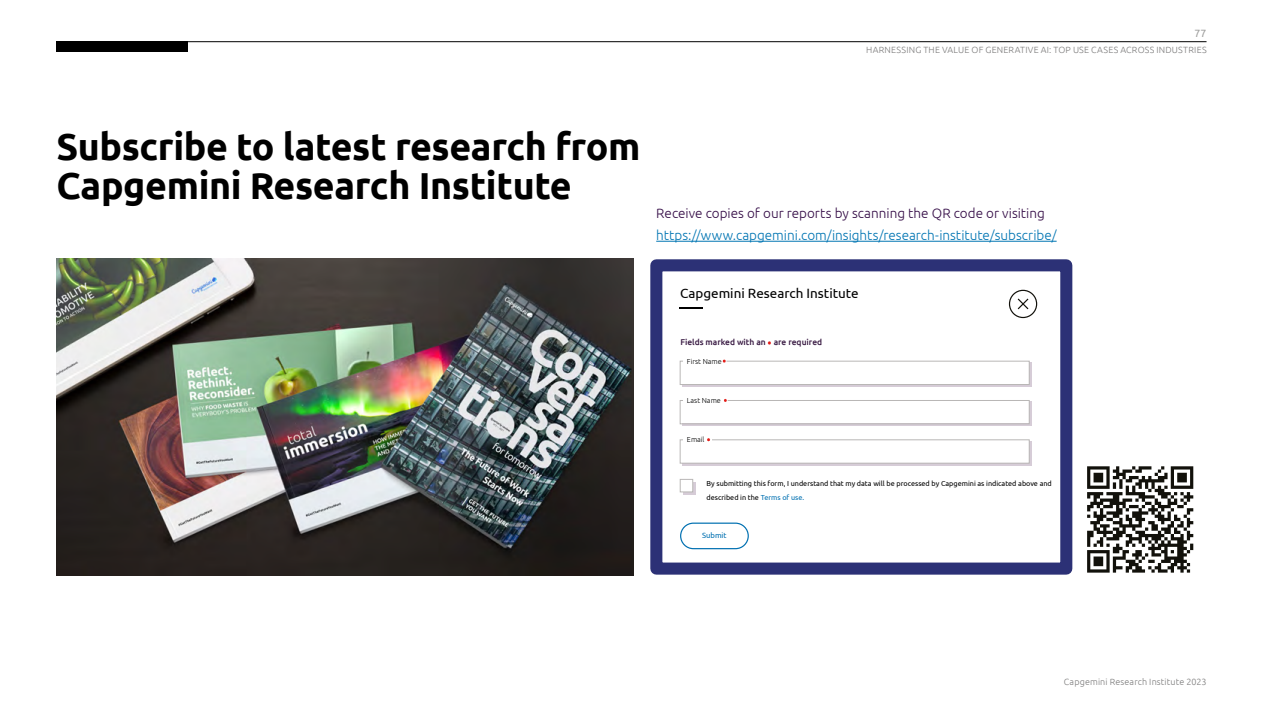
<style>
.page{position:relative;width:1263px;height:711px;background:#fff}
.page>*{position:absolute;margin:0;border:0;box-sizing:border-box;transform-origin:0 0}
.t1{font:700 37.5px/39px "Ubuntu";letter-spacing:-.01em;color:#000}
.t2{font:300 13.5px "Ubuntu";color:#0075b3}
.t3{font:300 13.5px "Ubuntu";color:#340c46}
.t4{font:13.5px "Ubuntu";color:#000}
.t5{font:10.5px "Ubuntu";color:#9d9d9c}
.t6{font:300 9px "Ubuntu";letter-spacing:.02em;color:#7c7b7b}
.t7{font:500 8.4px "Ubuntu";color:#391a43}
.t8{font:7.65px "Ubuntu";color:#0070b1}
.t9{font:7.2px/13.2px "Ubuntu";color:#000}
.t10{font:300 7.2px "Ubuntu";color:#000}
.s1{color:#0070b1}
</style>
<div class="page">
<img style="left:56px;top:258px;width:577px;height:317px">
<div style="left:683px;top:481px;width:12px;height:13px;background:#cfc7cf"></div>
<div style="left:680px;top:479px;width:13px;height:12px;background:#fff"></div>
<div style="left:680px;top:478px;width:13px;height:14px;border:1px solid #b9b7b6"></div>
<hr style="left:682px;top:384px;width:350px;height:2px;background:#d6ccd7">
<hr style="left:1029px;top:362px;width:3px;height:23px;background:#d6ccd7">
<svg style="left:679px;top:359px;width:351px;height:26px"></svg>
<hr style="left:682px;top:423px;width:350px;height:3px;background:#d6ccd7">
<hr style="left:1029px;top:401px;width:3px;height:23px;background:#d6ccd7">
<svg style="left:679px;top:398px;width:351px;height:26px"></svg>
<hr style="left:682px;top:462px;width:350px;height:3px;background:#d6ccd7">
<hr style="left:1029px;top:441px;width:3px;height:23px;background:#d6ccd7">
<svg style="left:679px;top:438px;width:351px;height:25px"></svg>
<hr style="left:680px;top:306px;width:23px;height:2px;background:#000">
<div style="left:680px;top:522px;width:69px;height:27px;border:1px solid #0070b1;border-radius:13px"></div>
<div style="left:1009px;top:289px;width:28px;height:29px;border:1px solid #12110b;border-radius:50%"></div>
<svg style="left:1017px;top:298px;width:12px;height:12px"></svg>
<div style="left:650px;top:259px;width:422px;height:315px;border:12px solid #2c3176"></div>
<svg style="left:1087px;top:466px;width:106px;height:106px"></svg>
<hr style="left:656px;top:241px;width:400px;height:1px;background:#0075b3">
<div style="left:56px;top:41px;width:131px;height:11px;background:#000"></div>
<hr style="left:186px;top:41px;width:1020px;height:1px;background:#000">
<h3 class="t5" style="left:1194px;top:27px;width:13px">77</h3>
<p class="t6" style="left:866px;top:44px;width:342px">HARNESSING THE VALUE OF GENERATIVE AI: TOP USE CASES ACROSS INDUSTRIES</p>
<h1 class="t1" style="left:56px;top:126px;width:585px">Subscribe to latest research from<br>Capgemini Research Institute</h1>
<h2 class="t3" style="left:656px;top:204px;width:390px">Receive copies of our reports by scanning the QR code or visiting</h2>
<h2 class="t2" style="left:656px;top:227px;width:402px">https://www.capgemini.com/insights/research-institute/subscribe/</h2>
<h2 class="t4" style="left:680px;top:285px;width:180px">Capgemini Research Institute</h2>
<p class="t7" style="left:680px;top:336px;width:143px">Fields marked with an are required</p>
<p class="t10" style="left:687px;top:356px;width:36px">First Name</p>
<p class="t10" style="left:687px;top:396px;width:35px">Last Name</p>
<p class="t10" style="left:687px;top:435px;width:19px">Email</p>
<p class="t9" style="left:706px;top:476px;width:347px">By submitting this form, I understand that my data will be processed by Capgemini as indicated above and described in the <span class="s1">Terms of use.</span></p>
<p class="t8" style="left:702px;top:530px;width:26px">Submit</p>
<p class="t6" style="left:1064px;top:676px;width:144px">Capgemini Research Institute 2023</p>
</div>
